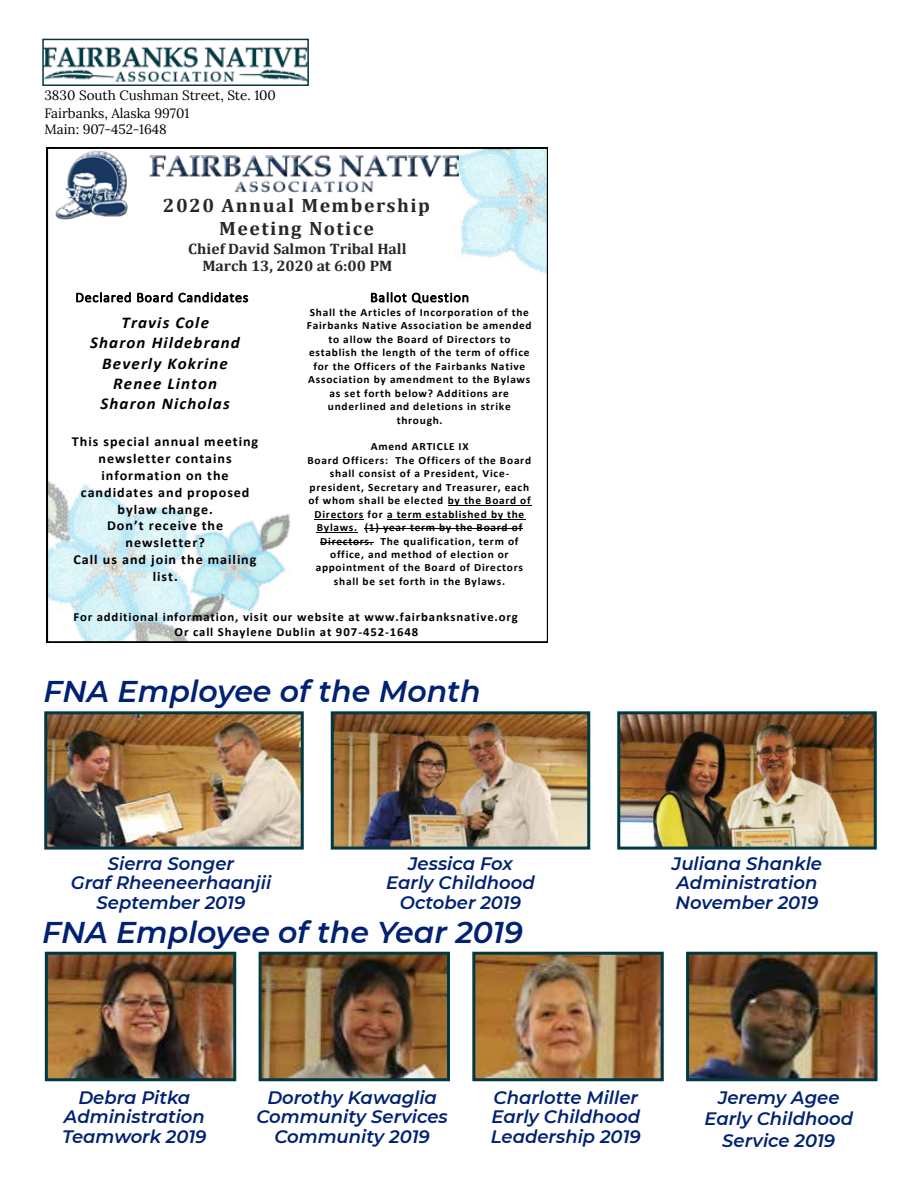
<style>
.page{position:relative;width:918px;height:1188px;background:#fff}
.page>*{position:absolute;margin:0;border:0;box-sizing:border-box;transform-origin:0 0}
.t1{font:italic 600 30px "Montserrat";color:#012273}
.t2{font:700 19.35px/22.6px "Cambria";letter-spacing:.07em;color:#272728;text-align:center}
.t3{font:italic 600 18px/19.4px "Montserrat";color:#012273;text-align:center}
.t4{font:italic 700 16.5px/20.2px "Calibri";letter-spacing:.065em;color:#000;text-align:center}
.t5{font:700 15.15px/17.9px "Cambria";color:#272728;text-align:center}
.t6{font:700 13.8px "Calibri";letter-spacing:.07em;color:#000}
.t7{font:700 13.65px/16.8px "Calibri";letter-spacing:.07em;color:#000;text-align:center}
.t8{font:300 13.65px "Calibri";letter-spacing:.055em;color:#000}
.t9{font:13.5px/18px "Lora";color:#000}
.t10{font:700 12.45px/15px "Calibri";letter-spacing:.065em;color:#000;text-align:center}
.t11{font:700 11.1px/13.5px "Calibri";letter-spacing:.06em;color:#000;text-align:center}
</style>
<div class="page">
<img style="left:45px;top:46px;width:261px;height:36px">
<div style="left:42px;top:39px;width:267px;height:47px;border:2px solid #073540"></div>
<svg style="left:47px;top:148px;width:501px;height:495px"></svg>
<img style="left:170px;top:510px;width:138px;height:113px">
<hr style="left:448px;top:505px;width:84px;height:1px;background:#000">
<hr style="left:314px;top:519px;width:50px;height:1px;background:#000">
<hr style="left:387px;top:519px;width:138px;height:1px;background:#000">
<hr style="left:317px;top:532px;width:41px;height:1px;background:#000">
<hr style="left:365px;top:528px;width:158px;height:1px;background:#000">
<hr style="left:320px;top:542px;width:54px;height:1px;background:#000">
<img style="left:48px;top:715px;width:252px;height:131px">
<div style="left:44px;top:711px;width:260px;height:139px;border:3px solid #003843"></div>
<img style="left:335px;top:715px;width:251px;height:131px">
<div style="left:331px;top:711px;width:259px;height:139px;border:3px solid #003843"></div>
<img style="left:621px;top:715px;width:252px;height:131px">
<div style="left:617px;top:711px;width:260px;height:139px;border:3px solid #003843"></div>
<img style="left:49px;top:956px;width:183px;height:121px">
<div style="left:45px;top:952px;width:191px;height:129px;border:3px solid #003843"></div>
<img style="left:263px;top:956px;width:183px;height:121px">
<div style="left:259px;top:952px;width:191px;height:129px;border:3px solid #003843"></div>
<img style="left:476px;top:956px;width:184px;height:121px">
<div style="left:472px;top:952px;width:192px;height:129px;border:3px solid #003843"></div>
<img style="left:690px;top:956px;width:184px;height:121px">
<div style="left:686px;top:952px;width:192px;height:129px;border:3px solid #003843"></div>
<p class="t9" style="left:44px;top:85px;width:233px">3830 South Cushman Street, Ste. 100<br>Fairbanks, Alaska 99701</p>
<p class="t9" style="left:44px;top:119px;width:124px">Main: 907-452-1648</p>
<h2 class="t2" style="left:163px;top:194px;width:269px">2020 Annual Membership<br>Meeting Notice</h2>
<h3 class="t5" style="left:188px;top:239px;width:220px">Chief David Salmon Tribal Hall<br>March 13, 2020 at 6:00 PM</h3>
<p class="t8" style="left:75px;top:289px;width:174px">Declared Board Candidates</p>
<h3 class="t4" style="left:90px;top:312px;width:151px">Travis Cole<br>Sharon Hildebrand<br>Beverly Kokrine<br>Renee Linton<br>Sharon Nicholas</h3>
<p class="t7" style="left:72px;top:433px;width:188px">This special annual meeting newsletter contains information on the</p>
<p class="t6" style="left:81px;top:482px;width:170px">candidates and proposed</p>
<p class="t7" style="left:73px;top:500px;width:185px">bylaw change.<br>Don’t receive the newsletter?<br>Call us and join the mailing list.</p>
<p class="t8" style="left:370px;top:289px;width:100px">Ballot Question</p>
<p class="t11" style="left:307px;top:306px;width:226px">Shall the Articles of Incorporation of the Fairbanks Native Association be amended to allow the Board of Directors to establish the length of the term of office for the Officers of the Fairbanks Native Association by amendment to the Bylaws as set forth below? Additions are underlined and deletions in strike through.</p>
<p class="t11" style="left:307px;top:440px;width:225px">Amend ARTICLE IX<br>Board Officers: The Officers of the Board shall consist of a President, Vice&shy;president, Secretary and Treasurer, each of whom shall be elected by the Board of Directors for a term established by the Bylaws. (1) year term by the Board of Directors. The qualification, term of office, and method of election or appointment of the Board of Directors shall be set forth in the Bylaws.</p>
<p class="t10" style="left:74px;top:609px;width:446px">For additional information, visit our website at www.fairbanksnative.org<br>Or call Shaylene Dublin at 907-452-1648</p>
<h1 class="t1" style="left:44px;top:670px;width:439px">FNA Employee of the Month</h1>
<h3 class="t3" style="left:71px;top:853px;width:202px">Sierra Songer<br>Graf Rheeneerhaanjii<br>September 2019</h3>
<h3 class="t3" style="left:386px;top:853px;width:150px">Jessica Fox<br>Early Childhood<br>October 2019</h3>
<h3 class="t3" style="left:672px;top:853px;width:152px;text-align:left">Juliana Shankle<br>Administration<br>November 2019</h3>
<h1 class="t1" style="left:42px;top:911px;width:482px">FNA Employee of the Year 2019</h1>
<h3 class="t3" style="left:62px;top:1087px;width:146px">Debra Pitka<br>Administration<br>Teamwork 2019</h3>
<h3 class="t3" style="left:256px;top:1087px;width:193px">Dorothy Kawaglia<br>Community Services<br>Community 2019</h3>
<h3 class="t3" style="left:491px;top:1087px;width:151px;text-align:left">Charlotte Miller<br>Early Childhood<br>Leadership 2019</h3>
<h3 class="t3" style="left:704px;top:1086px;width:150px;line-height:21.6px">Jeremy Agee<br>Early Childhood<br>Service 2019</h3>
</div>
